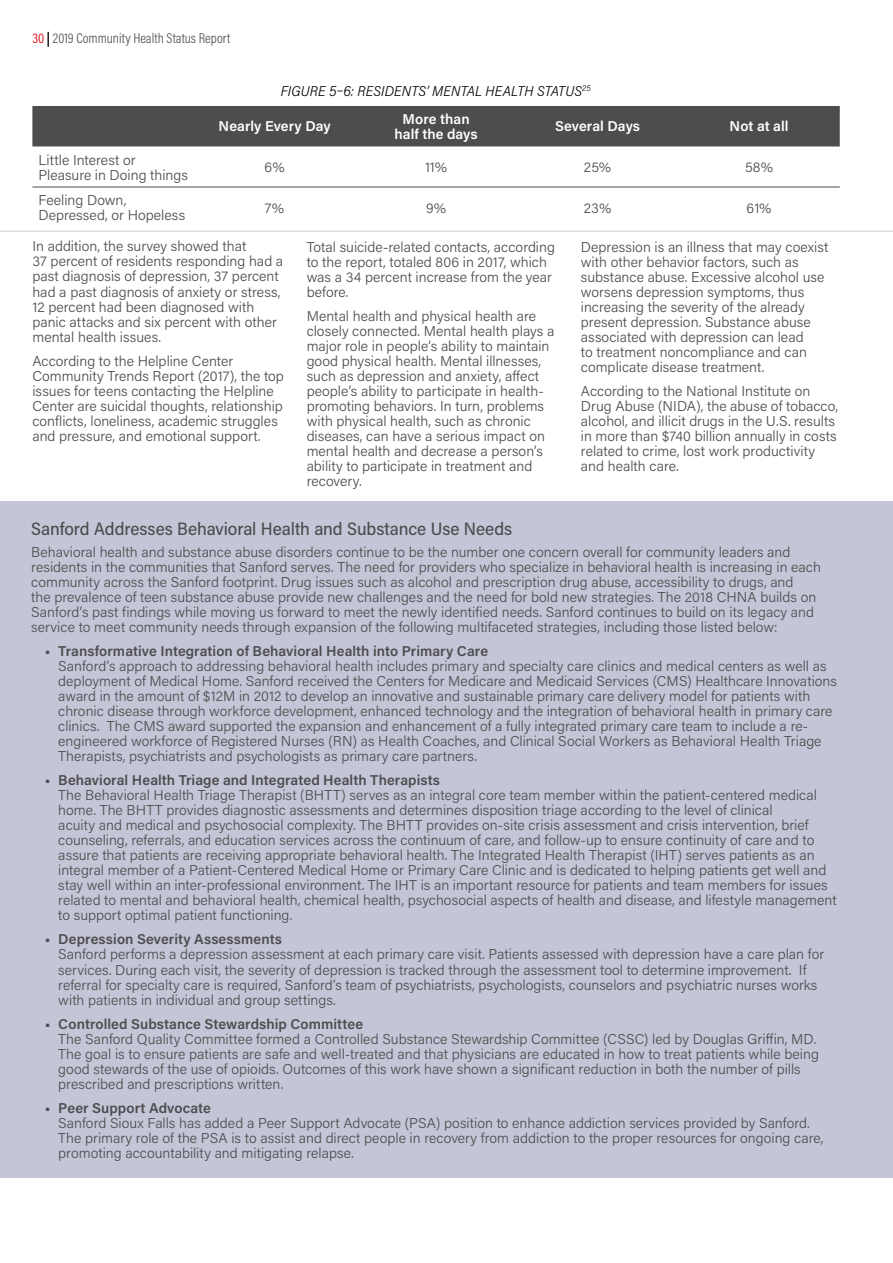
<style>
.page{position:relative;width:893px;height:1263px;background:#fff}
.page>*{position:absolute;margin:0;border:0;box-sizing:border-box;transform-origin:0 0}
.t1{font:500 18px "Acumin Pro Semi Cond";letter-spacing:-.005em;color:#4d4d4f}
.t2{font:300 14.25px/15px "Acumin Pro";color:#4d4d4f}
.t3{font:600 14.25px "Acumin Pro";letter-spacing:.005em;color:#4d4d4f}
.t4{font:600 14.25px/15px "Acumin Pro";letter-spacing:.005em;color:#fff;text-align:center}
.t5{font:italic 300 14.25px "Acumin Pro Semi Cond";letter-spacing:.01em;color:#000}
.t6{font:300 14.25px "Acumin Pro Cond";color:#4d4d4f}
.s1{font-weight:400;color:#dd1f2e}
.s2{font-weight:700;color:#000}
</style>
<div class="page">
<div style="left:32px;top:106px;width:808px;height:40px;background:#4d4d4f"></div>
<hr style="left:32px;top:187px;width:162px;height:1px;background:#4d4d4f">
<hr style="left:194px;top:187px;width:161px;height:1px;background:#4d4d4f">
<hr style="left:355px;top:187px;width:162px;height:1px;background:#4d4d4f">
<hr style="left:517px;top:187px;width:161px;height:1px;background:#4d4d4f">
<hr style="left:678px;top:187px;width:162px;height:1px;background:#4d4d4f">
<hr style="left:0;top:230px;width:893px;height:2px;background:#dcddde">
<div style="left:0;top:501px;width:893px;height:677px;background:#c4c6d7"></div>
<p class="t6" style="left:32px;top:29px;width:199px"><span class="s1">30</span> <span class="s2">|</span> 2019 Community Health Status Report</p>
<p class="t5" style="left:281px;top:81px;width:311px">FIGURE 5–6: RESIDENTS’ MENTAL HEALTH STATUS<sup>25</sup></p>
<p class="t4" style="left:218px;top:118px;width:114px">Nearly Every Day</p>
<p class="t4" style="left:394px;top:111px;width:85px">More than half the days</p>
<p class="t4" style="left:555px;top:118px;width:86px">Several Days</p>
<p class="t4" style="left:729px;top:118px;width:61px">Not at all</p>
<p class="t2" style="left:38px;top:151px;width:151px">Little Interest or<br>Pleasure in Doing things</p>
<p class="t2" style="left:265px;top:159px;width:22px">6%</p>
<p class="t2" style="left:425px;top:159px;width:24px">11%</p>
<p class="t2" style="left:584px;top:159px;width:29px">25%</p>
<p class="t2" style="left:745px;top:159px;width:29px">58%</p>
<p class="t2" style="left:38px;top:192px;width:148px">Feeling Down,<br>Depressed, or Hopeless</p>
<p class="t2" style="left:265px;top:199px;width:21px">7%</p>
<p class="t2" style="left:426px;top:199px;width:22px">9%</p>
<p class="t2" style="left:584px;top:199px;width:29px">23%</p>
<p class="t2" style="left:746px;top:199px;width:27px">61%</p>
<p class="t2" style="left:32px;top:238px;width:252px">In addition, the survey showed that<br>37 percent of residents responding had a past diagnosis of depression, 37 percent had a past diagnosis of anxiety or stress, 12 percent had been diagnosed with panic attacks and six percent with other mental health issues.</p>
<p class="t2" style="left:32px;top:353px;width:253px">According to the Helpline Center Community Trends Report (2017), the top issues for teens contacting the Helpline Center are suicidal thoughts, relationship conflicts, loneliness, academic struggles and pressure, and emotional support.</p>
<p class="t2" style="left:307px;top:238px;width:250px">Total suicide-related contacts, according to the report, totaled 806 in 2017, which was a 34 percent increase from the year before.</p>
<p class="t2" style="left:307px;top:308px;width:249px">Mental health and physical health are closely connected. Mental health plays a major role in people’s ability to maintain good physical health. Mental illnesses, such as depression and anxiety, affect people’s ability to participate in health&shy;promoting behaviors. In turn, problems with physical health, such as chronic diseases, can have a serious impact on mental health and decrease a person’s ability to participate in treatment and recovery.</p>
<p class="t2" style="left:581px;top:239px;width:249px">Depression is an illness that may coexist with other behavior factors, such as substance abuse. Excessive alcohol use worsens depression symptoms, thus increasing the severity of the already present depression. Substance abuse associated with depression can lead<br>to treatment noncompliance and can complicate disease treatment.</p>
<p class="t2" style="left:581px;top:383px;width:259px">According to the National Institute on Drug Abuse (NIDA), the abuse of tobacco, alcohol, and illicit drugs in the U.S. results in more than $740 billion annually in costs related to crime, lost work productivity and health care.</p>
<p class="t1" style="left:31px;top:516px;width:482px">Sanford Addresses Behavioral Health and Substance Use Needs</p>
<p class="t2" style="left:31px;top:544px;width:791px">Behavioral health and substance abuse disorders continue to be the number one concern overall for community leaders and residents in the communities that Sanford serves. The need for providers who specialize in behavioral health is increasing in each community across the Sanford footprint. Drug issues such as alcohol and prescription drug abuse, accessibility to drugs, and<br>the prevalence of teen substance abuse provide new challenges and the need for bold new strategies. The 2018 CHNA builds on Sanford’s past findings while moving us forward to meet the newly identified needs. Sanford continues to build on its legacy and service to meet community needs through expansion of the following multifaceted strategies, including those listed below:</p>
<p class="t3" style="left:45px;top:641px;width:445px">• Transformative Integration of Behavioral Health into Primary Care</p>
<p class="t2" style="left:58px;top:658px;width:780px">Sanford’s approach to addressing behavioral health includes primary and specialty care clinics and medical centers as well as deployment of Medical Home. Sanford received the Centers for Medicare and Medicaid Services (CMS) Healthcare Innovations award in the amount of $12M in 2012 to develop an innovative and sustainable primary care delivery model for patients with chronic disease through workforce development, enhanced technology and the integration of behavioral health in primary care clinics. The CMS award supported the expansion and enhancement of a fully integrated primary care team to include a re&shy;engineered workforce of Registered Nurses (RN) as Health Coaches, and Clinical Social Workers as Behavioral Health Triage Therapists, psychiatrists and psychologists as primary care partners.</p>
<p class="t3" style="left:45px;top:770px;width:397px">• Behavioral Health Triage and Integrated Health Therapists</p>
<p class="t2" style="left:58px;top:787px;width:780px">The Behavioral Health Triage Therapist (BHTT) serves as an integral core team member within the patient-centered medical home. The BHTT provides diagnostic assessments and determines disposition triage according to the level of clinical<br>acuity and medical and psychosocial complexity. The BHTT provides on-site crisis assessment and crisis intervention, brief counseling, referrals, and education services across the continuum of care, and follow-up to ensure continuity of care and to assure that patients are receiving appropriate behavioral health. The Integrated Health Therapist (IHT) serves patients as an integral member of a Patient-Centered Medical Home or Primary Care Clinic and is dedicated to helping patients get well and stay well within an inter-professional environment. The IHT is an important resource for patients and team members for issues related to mental and behavioral health, chemical health, psychosocial aspects of health and disease, and lifestyle management to support optimal patient functioning.</p>
<p class="t3" style="left:45px;top:929px;width:239px">• Depression Severity Assessments</p>
<p class="t2" style="left:58px;top:946px;width:767px">Sanford performs a depression assessment at each primary care visit. Patients assessed with depression have a care plan for services. During each visit, the severity of depression is tracked through the assessment tool to determine improvement. If referral for specialty care is required, Sanford’s team of psychiatrists, psychologists, counselors and psychiatric nurses works with patients in individual and group settings.</p>
<p class="t3" style="left:45px;top:1014px;width:320px">• Controlled Substance Stewardship Committee</p>
<p class="t2" style="left:58px;top:1031px;width:762px">The Sanford Quality Committee formed a Controlled Substance Stewardship Committee (CSSC) led by Douglas Griffin, MD.<br>The goal is to ensure patients are safe and well-treated and that physicians are educated in how to treat patients while being good stewards of the use of opioids. Outcomes of this work have shown a significant reduction in both the number of pills prescribed and prescriptions written.</p>
<p class="t3" style="left:45px;top:1098px;width:168px">• Peer Support Advocate</p>
<p class="t2" style="left:58px;top:1115px;width:767px">Sanford Sioux Falls has added a Peer Support Advocate (PSA) position to enhance addiction services provided by Sanford.<br>The primary role of the PSA is to assist and direct people in recovery from addiction to the proper resources for ongoing care, promoting accountability and mitigating relapse.</p>
</div>
